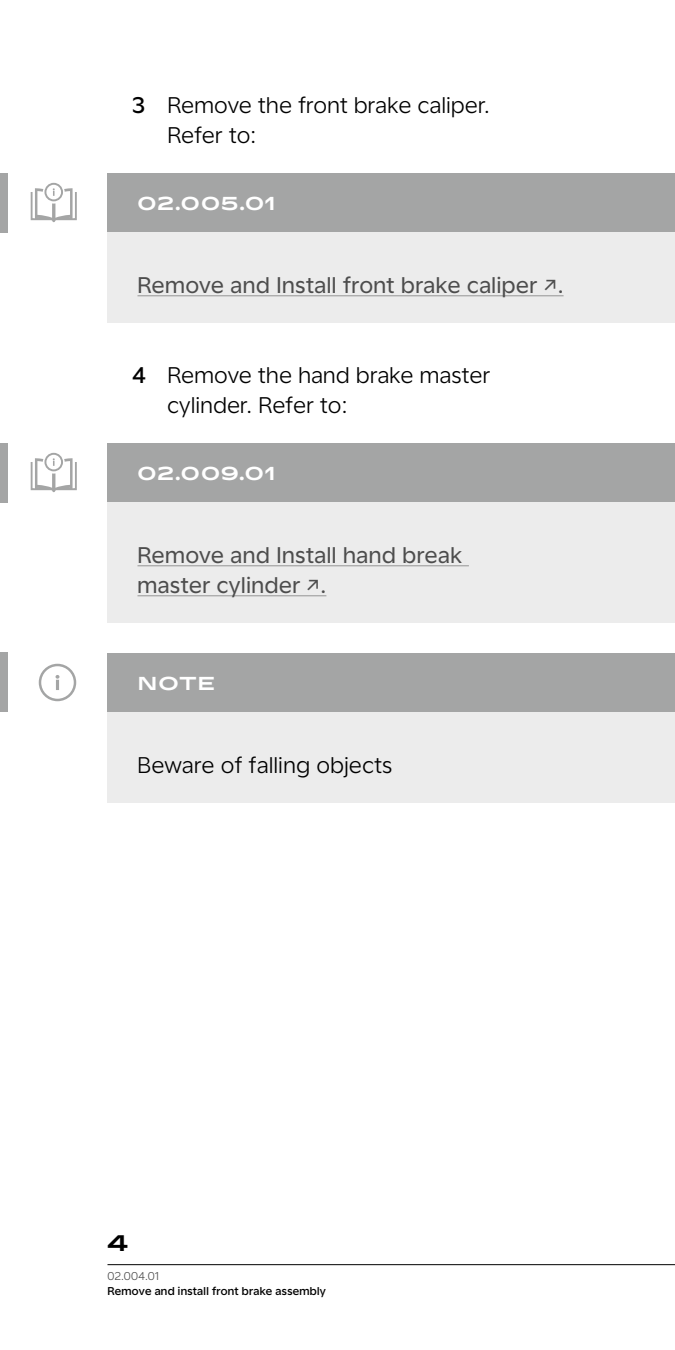
<style>
.page{position:relative;width:675px;height:1350px;background:#fff}
.page>*{position:absolute;margin:0;border:0;box-sizing:border-box;transform-origin:0 0}
.Box_copy{font:22.5px/30px "Universal Sans Display 300";letter-spacing:.025em;color:#000}
.Box_copy-2{font:22.5px/30px "Universal Sans Display 400";letter-spacing:.03em;color:#4d4d4d}
.t1{font:500 22.5px "Stark Sans";color:#000}
.Box_name{font:500 18.75px "Stark Sans";letter-spacing:.06em;color:#fff}
.t2{font:11.25px "Universal Sans Display 500";letter-spacing:.03em;color:#000}
.t3{font:11.25px "Universal Sans Display 300";letter-spacing:.03em;color:#4d4d4d}
.s1{font-family:"Universal Sans Display 500"}
</style>
<div class="page">
<hr style="left:108px;top:1265px;width:567px;height:1px;background:#000">
<div style="left:108px;top:173px;width:567px;height:59px;background:#a4a5a5"></div>
<div style="left:108px;top:232px;width:567px;height:91px;background:#ececec"></div>
<hr style="left:138px;top:295px;width:426px;height:1px;background:#a6a6a6">
<div style="left:108px;top:443px;width:567px;height:59px;background:#a4a5a5"></div>
<div style="left:108px;top:502px;width:567px;height:121px;background:#ececec"></div>
<hr style="left:138px;top:565px;width:331px;height:1px;background:#a6a6a6">
<hr style="left:138px;top:595px;width:188px;height:1px;background:#a6a6a6">
<div style="left:108px;top:653px;width:567px;height:60px;background:#a4a5a5"></div>
<div style="left:108px;top:713px;width:567px;height:90px;background:#ececec"></div>
<div style="left:0;top:173px;width:8px;height:59px;background:#a4a5a5"></div>
<svg style="left:31px;top:183px;width:46px;height:39px"></svg>
<div style="left:0;top:443px;width:8px;height:59px;background:#a4a5a5"></div>
<svg style="left:31px;top:453px;width:46px;height:39px"></svg>
<div style="left:0;top:652px;width:8px;height:60px;background:#a4a5a5"></div>
<svg style="left:39px;top:664px;width:37px;height:37px"></svg>
<p class="Box_copy" style="left:168px;top:90px;width:324px;text-indent:-35px"><span class="s1">3</span> Remove the front brake caliper.<br>Refer to:</p>
<p class="Box_name" style="left:138px;top:191px;width:140px">02.005.01</p>
<p class="Box_copy-2" style="left:138px;top:270px;width:428px">Remove and Install front brake caliper ↗.</p>
<p class="Box_copy" style="left:168px;top:360px;width:324px;text-indent:-35px"><span class="s1">4</span> Remove the hand brake master cylinder. Refer to:</p>
<p class="Box_name" style="left:138px;top:461px;width:139px">02.009.01</p>
<p class="Box_copy-2" style="left:138px;top:540px;width:326px">Remove and Install hand break master cylinder ↗.</p>
<p class="Box_name" style="left:138px;top:671px;width:79px">NOTE</p>
<p class="Box_copy" style="left:138px;top:750px;width:256px">Beware of falling objects</p>
<p class="t1" style="left:108px;top:1228px;width:22px">4</p>
<p class="t3" style="left:108px;top:1270px;width:53px">02.004.01</p>
<p class="t2" style="left:108px;top:1285px;width:220px">Remove and install front brake assembly</p>
</div>
